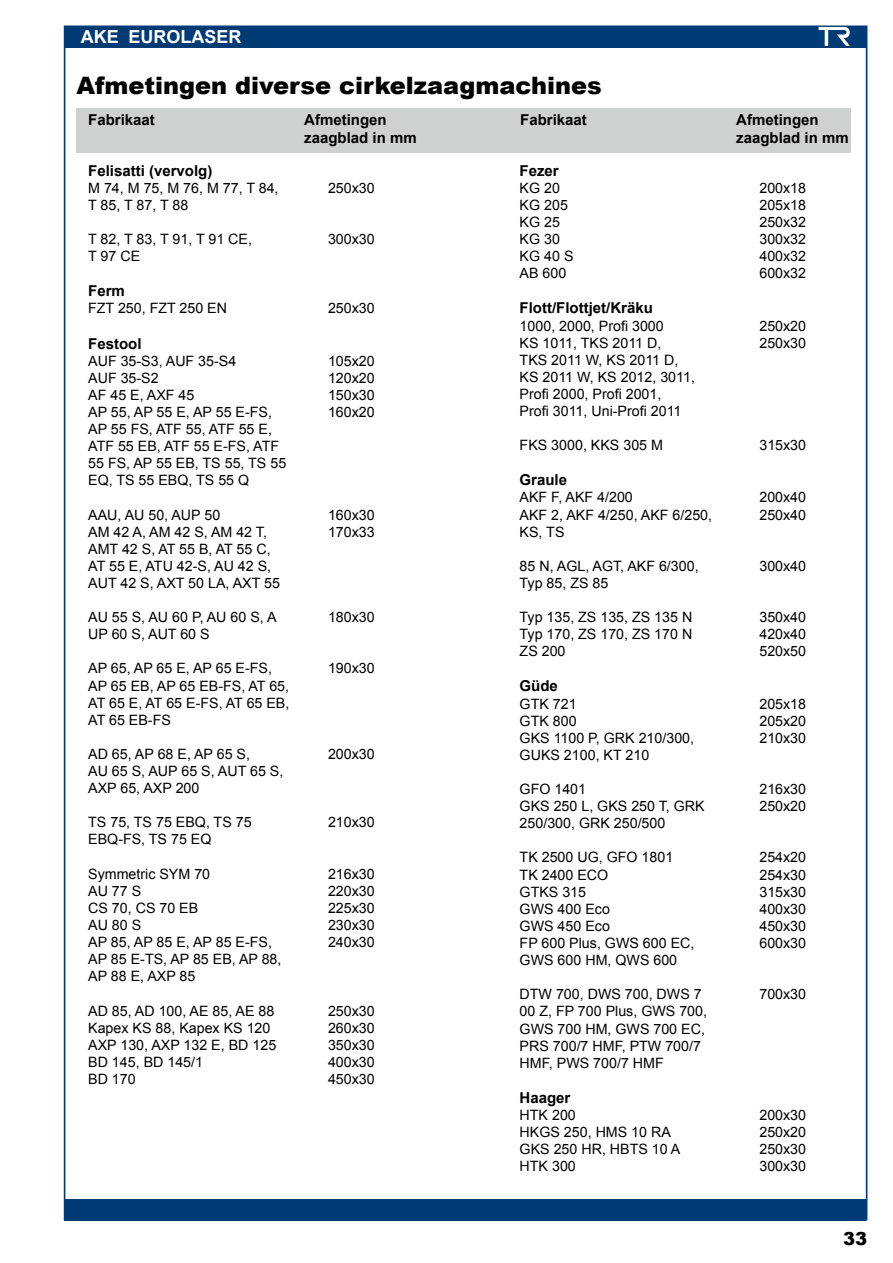
<style>
.page{position:relative;width:893px;height:1263px;background:#fff}
.page>*{position:absolute;margin:0;border:0;box-sizing:border-box;transform-origin:0 0}
.t1{font:900 24px "Arial";color:#000}
.t2{font:700 18px "Arial";color:#fff}
.t3{font:900 18px "Arial";color:#000}
.t4{font:700 15px "Arial";color:#000}
.t5{font:14.25px/17.1px "Arial";color:#000}
</style>
<div class="page">
<div style="left:65px;top:1199px;width:801px;height:21px;background:#003b76"></div>
<div style="left:64px;top:26px;width:802px;height:21px;background:#003b76"></div>
<svg style="left:819px;top:27px;width:31px;height:19px"></svg>
<div style="left:77px;top:108px;width:774px;height:45px;background:#cfd1d1"></div>
<p class="t2" style="left:81px;top:25px;width:162px">AKE EUROLASER</p>
<h1 class="t1" style="left:77px;top:68px;width:527px">Afmetingen diverse cirkelzaagmachines</h1>
<p class="t4" style="left:88px;top:110px;width:68px">Fabrikaat</p>
<p class="t4" style="left:304px;top:110px;width:84px">Afmetingen</p>
<p class="t4" style="left:520px;top:110px;width:68px">Fabrikaat</p>
<p class="t4" style="left:736px;top:110px;width:84px">Afmetingen</p>
<p class="t4" style="left:304px;top:128px;width:114px">zaagblad in mm</p>
<p class="t4" style="left:736px;top:128px;width:114px">zaagblad in mm</p>
<p class="t4" style="left:88px;top:161px;width:126px">Felisatti (vervolg)</p>
<p class="t5" style="left:88px;top:179px;width:192px">M 74, M 75, M 76, M 77, T 84,</p>
<p class="t5" style="left:328px;top:179px;width:48px">250x30</p>
<p class="t5" style="left:88px;top:196px;width:102px">T 85, T 87, T 88</p>
<p class="t5" style="left:88px;top:231px;width:165px">T 82, T 83, T 91, T 91 CE,</p>
<p class="t5" style="left:328px;top:231px;width:48px">300x30</p>
<p class="t5" style="left:88px;top:248px;width:54px">T 97 CE</p>
<p class="t4" style="left:88px;top:281px;width:38px">Ferm</p>
<p class="t5" style="left:88px;top:300px;width:140px">FZT 250, FZT 250 EN</p>
<p class="t5" style="left:328px;top:300px;width:48px">250x30</p>
<p class="t4" style="left:88px;top:333px;width:55px">Festool</p>
<p class="t5" style="left:88px;top:352px;width:150px">AUF 35-S3, AUF 35-S4</p>
<p class="t5" style="left:328px;top:352px;width:48px">105x20</p>
<p class="t5" style="left:88px;top:369px;width:72px">AUF 35-S2</p>
<p class="t5" style="left:328px;top:369px;width:48px">120x20</p>
<p class="t5" style="left:88px;top:386px;width:108px">AF 45 E, AXF 45</p>
<p class="t5" style="left:328px;top:386px;width:48px">150x30</p>
<p class="t5" style="left:88px;top:403px;width:185px">AP 55, AP 55 E, AP 55 E-FS,</p>
<p class="t5" style="left:328px;top:403px;width:48px">160x20</p>
<p class="t5" style="left:88px;top:421px;width:200px">AP 55 FS, ATF 55, ATF 55 E,<br>ATF 55 EB, ATF 55 E-FS, ATF<br>55 FS, AP 55 EB, TS 55, TS 55<br>EQ, TS 55 EBQ, TS 55 Q</p>
<p class="t5" style="left:88px;top:506px;width:134px">AAU, AU 50, AUP 50</p>
<p class="t5" style="left:328px;top:506px;width:48px">160x30</p>
<p class="t5" style="left:88px;top:523px;width:180px">AM 42 A, AM 42 S, AM 42 T,</p>
<p class="t5" style="left:328px;top:523px;width:48px">170x33</p>
<p class="t5" style="left:88px;top:540px;width:193px">AMT 42 S, AT 55 B, AT 55 C,<br>AT 55 E, ATU 42-S, AU 42 S,<br>AUT 42 S, AXT 50 LA, AXT 55</p>
<p class="t5" style="left:88px;top:609px;width:190px">AU 55 S, AU 60 P, AU 60 S, A</p>
<p class="t5" style="left:328px;top:609px;width:48px">180x30</p>
<p class="t5" style="left:88px;top:626px;width:123px">UP 60 S, AUT 60 S</p>
<p class="t5" style="left:88px;top:660px;width:185px">AP 65, AP 65 E, AP 65 E-FS,</p>
<p class="t5" style="left:328px;top:660px;width:48px">190x30</p>
<p class="t5" style="left:88px;top:677px;width:203px;text-align:justify">AP 65 EB, AP 65 EB-FS, AT 65, AT 65 E, AT 65 E-FS, AT 65 EB, AT 65 EB-FS</p>
<p class="t5" style="left:88px;top:745px;width:163px">AD 65, AP 68 E, AP 65 S,</p>
<p class="t5" style="left:328px;top:745px;width:48px">200x30</p>
<p class="t5" style="left:88px;top:763px;width:197px">AU 65 S, AUP 65 S, AUT 65 S,<br>AXP 65, AXP 200</p>
<p class="t5" style="left:88px;top:814px;width:165px">TS 75, TS 75 EBQ, TS 75</p>
<p class="t5" style="left:328px;top:814px;width:48px">210x30</p>
<p class="t5" style="left:88px;top:831px;width:125px">EBQ-FS, TS 75 EQ</p>
<p class="t5" style="left:88px;top:865px;width:123px">Symmetric SYM 70</p>
<p class="t5" style="left:328px;top:865px;width:48px">216x30</p>
<p class="t5" style="left:88px;top:882px;width:55px">AU 77 S</p>
<p class="t5" style="left:328px;top:882px;width:48px">220x30</p>
<p class="t5" style="left:88px;top:899px;width:112px">CS 70, CS 70 EB</p>
<p class="t5" style="left:328px;top:899px;width:48px">225x30</p>
<p class="t5" style="left:88px;top:916px;width:55px">AU 80 S</p>
<p class="t5" style="left:328px;top:916px;width:48px">230x30</p>
<p class="t5" style="left:88px;top:934px;width:185px">AP 85, AP 85 E, AP 85 E-FS,</p>
<p class="t5" style="left:328px;top:934px;width:48px">240x30</p>
<p class="t5" style="left:88px;top:951px;width:195px">AP 85 E-TS, AP 85 EB, AP 88,<br>AP 88 E, AXP 85</p>
<p class="t5" style="left:88px;top:1002px;width:188px">AD 85, AD 100, AE 85, AE 88</p>
<p class="t5" style="left:328px;top:1002px;width:48px">250x30</p>
<p class="t5" style="left:88px;top:1019px;width:184px">Kapex KS 88, Kapex KS 120</p>
<p class="t5" style="left:328px;top:1019px;width:48px">260x30</p>
<p class="t5" style="left:88px;top:1036px;width:190px">AXP 130, AXP 132 E, BD 125</p>
<p class="t5" style="left:328px;top:1036px;width:48px">350x30</p>
<p class="t5" style="left:88px;top:1053px;width:116px">BD 145, BD 145/1</p>
<p class="t5" style="left:328px;top:1053px;width:48px">400x30</p>
<p class="t5" style="left:88px;top:1070px;width:49px">BD 170</p>
<p class="t5" style="left:328px;top:1070px;width:48px">450x30</p>
<p class="t4" style="left:520px;top:161px;width:41px">Fezer</p>
<p class="t5" style="left:520px;top:179px;width:42px">KG 20</p>
<p class="t5" style="left:759px;top:179px;width:48px">200x18</p>
<p class="t5" style="left:520px;top:196px;width:50px">KG 205</p>
<p class="t5" style="left:759px;top:196px;width:48px">205x18</p>
<p class="t5" style="left:520px;top:214px;width:42px">KG 25</p>
<p class="t5" style="left:759px;top:214px;width:48px">250x32</p>
<p class="t5" style="left:520px;top:231px;width:42px">KG 30</p>
<p class="t5" style="left:759px;top:231px;width:48px">300x32</p>
<p class="t5" style="left:520px;top:248px;width:55px">KG 40 S</p>
<p class="t5" style="left:759px;top:248px;width:48px">400x32</p>
<p class="t5" style="left:520px;top:265px;width:48px">AB 600</p>
<p class="t5" style="left:759px;top:265px;width:48px">600x32</p>
<p class="t4" style="left:520px;top:298px;width:135px">Flott/Flottjet/Kräku</p>
<p class="t5" style="left:520px;top:317px;width:146px">1000, 2000, Profi 3000</p>
<p class="t5" style="left:759px;top:317px;width:48px">250x20</p>
<p class="t5" style="left:520px;top:334px;width:143px">KS 1011, TKS 2011 D,</p>
<p class="t5" style="left:759px;top:334px;width:48px">250x30</p>
<p class="t5" style="left:520px;top:351px;width:177px">TKS 2011 W, KS 2011 D,<br>KS 2011 W, KS 2012, 3011,<br>Profi 2000, Profi 2001,<br>Profi 3011, Uni-Profi 2011</p>
<p class="t5" style="left:520px;top:437px;width:145px">FKS 3000, KKS 305 M</p>
<p class="t5" style="left:759px;top:437px;width:48px">315x30</p>
<p class="t4" style="left:520px;top:470px;width:49px">Graule</p>
<p class="t5" style="left:520px;top:489px;width:115px">AKF F, AKF 4/200</p>
<p class="t5" style="left:759px;top:489px;width:48px">200x40</p>
<p class="t5" style="left:520px;top:506px;width:194px">AKF 2, AKF 4/250, AKF 6/250,</p>
<p class="t5" style="left:759px;top:506px;width:48px">250x40</p>
<p class="t5" style="left:520px;top:523px;width:46px">KS, TS</p>
<p class="t5" style="left:520px;top:557px;width:181px">85 N, AGL, AGT, AKF 6/300,</p>
<p class="t5" style="left:759px;top:557px;width:48px">300x40</p>
<p class="t5" style="left:520px;top:574px;width:90px">Typ 85, ZS 85</p>
<p class="t5" style="left:520px;top:609px;width:174px">Typ 135, ZS 135, ZS 135 N</p>
<p class="t5" style="left:759px;top:609px;width:48px">350x40</p>
<p class="t5" style="left:520px;top:626px;width:174px">Typ 170, ZS 170, ZS 170 N</p>
<p class="t5" style="left:759px;top:626px;width:48px">420x40</p>
<p class="t5" style="left:520px;top:643px;width:47px">ZS 200</p>
<p class="t5" style="left:759px;top:643px;width:48px">520x50</p>
<p class="t4" style="left:520px;top:676px;width:40px">Güde</p>
<p class="t5" style="left:520px;top:695px;width:59px">GTK 721</p>
<p class="t5" style="left:759px;top:695px;width:48px">205x18</p>
<p class="t5" style="left:520px;top:712px;width:59px">GTK 800</p>
<p class="t5" style="left:759px;top:712px;width:48px">205x20</p>
<p class="t5" style="left:520px;top:729px;width:176px">GKS 1100 P, GRK 210/300,</p>
<p class="t5" style="left:759px;top:729px;width:48px">210x30</p>
<p class="t5" style="left:520px;top:746px;width:131px">GUKS 2100, KT 210</p>
<p class="t5" style="left:520px;top:781px;width:68px">GFO 1401</p>
<p class="t5" style="left:759px;top:781px;width:48px">216x30</p>
<p class="t5" style="left:520px;top:798px;width:187px">GKS 250 L, GKS 250 T, GRK</p>
<p class="t5" style="left:759px;top:798px;width:48px">250x20</p>
<p class="t5" style="left:520px;top:815px;width:147px">250/300, GRK 250/500</p>
<p class="t5" style="left:520px;top:849px;width:155px">TK 2500 UG, GFO 1801</p>
<p class="t5" style="left:759px;top:849px;width:48px">254x20</p>
<p class="t5" style="left:520px;top:866px;width:90px">TK 2400 ECO</p>
<p class="t5" style="left:759px;top:866px;width:48px">254x30</p>
<p class="t5" style="left:520px;top:883px;width:68px">GTKS 315</p>
<p class="t5" style="left:759px;top:883px;width:48px">315x30</p>
<p class="t5" style="left:520px;top:900px;width:92px">GWS 400 Eco</p>
<p class="t5" style="left:759px;top:900px;width:48px">400x30</p>
<p class="t5" style="left:520px;top:917px;width:92px">GWS 450 Eco</p>
<p class="t5" style="left:759px;top:917px;width:48px">450x30</p>
<p class="t5" style="left:520px;top:934px;width:176px">FP 600 Plus, GWS 600 EC,</p>
<p class="t5" style="left:759px;top:934px;width:48px">600x30</p>
<p class="t5" style="left:520px;top:952px;width:159px">GWS 600 HM, QWS 600</p>
<p class="t5" style="left:520px;top:986px;width:184px">DTW 700, DWS 700, DWS 7</p>
<p class="t5" style="left:759px;top:986px;width:48px">700x30</p>
<p class="t5" style="left:520px;top:1003px;width:189px">00 Z, FP 700 Plus, GWS 700,<br>GWS 700 HM, GWS 700 EC,<br>PRS 700/7 HMF, PTW 700/7<br>HMF, PWS 700/7 HMF</p>
<p class="t4" style="left:520px;top:1088px;width:52px">Haager</p>
<p class="t5" style="left:520px;top:1106px;width:58px">HTK 200</p>
<p class="t5" style="left:759px;top:1106px;width:48px">200x30</p>
<p class="t5" style="left:520px;top:1123px;width:153px">HKGS 250, HMS 10 RA</p>
<p class="t5" style="left:759px;top:1123px;width:48px">250x20</p>
<p class="t5" style="left:520px;top:1141px;width:162px">GKS 250 HR, HBTS 10 A</p>
<p class="t5" style="left:759px;top:1141px;width:48px">250x30</p>
<p class="t5" style="left:520px;top:1158px;width:58px">HTK 300</p>
<p class="t5" style="left:759px;top:1158px;width:48px">300x30</p>
<p class="t3" style="left:843px;top:1226px;width:26px">33</p>
</div>
